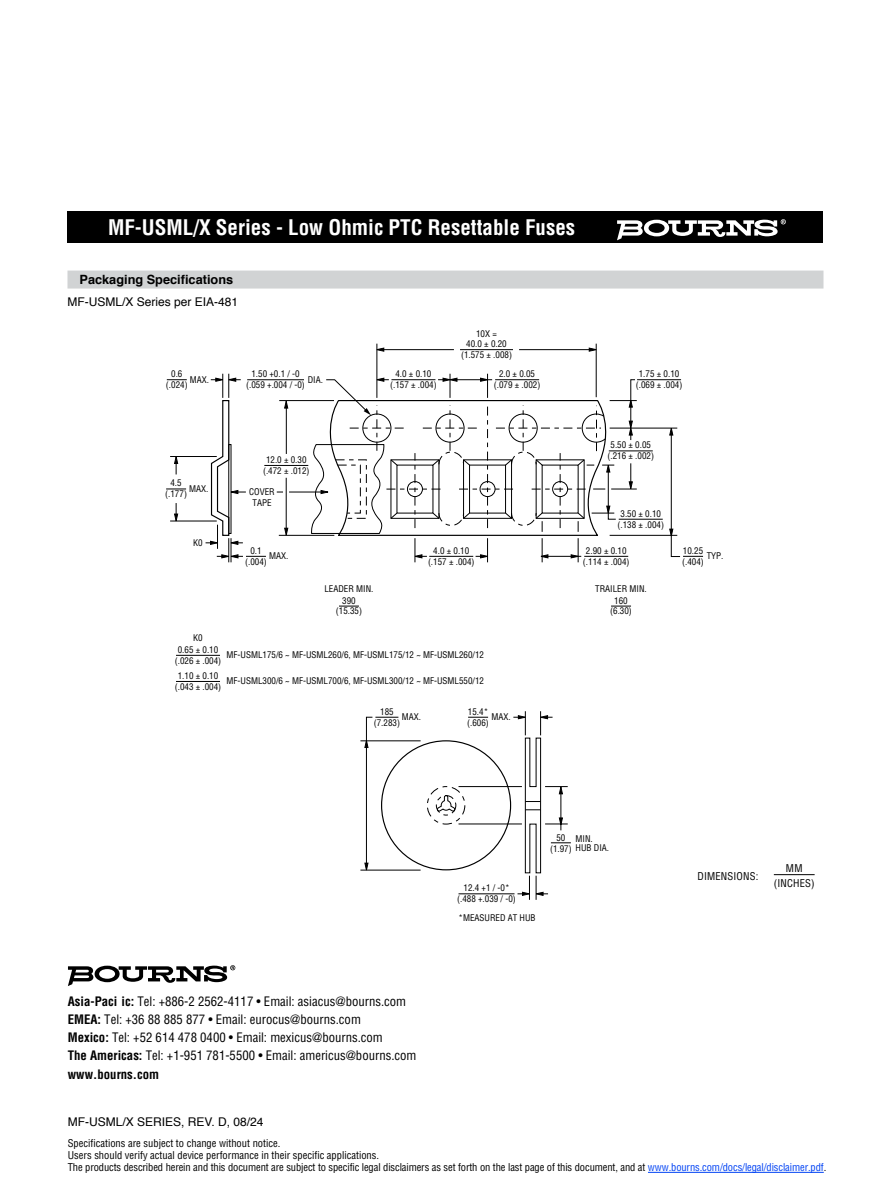
<style>
.page{position:relative;width:891px;height:1188px;background:#fff}
.page>*{position:absolute;margin:0;border:0;box-sizing:border-box;transform-origin:0 0}
.t1{font:700 condensed 21px "Helvetica";color:#fff}
.t2{font:condensed 12.75px/18.3px "Helvetica";color:#000}
.t3{font:700 12.75px "Helvetica";color:#000}
.t4{font:12px "Helvetica";color:#000}
.t5{font:condensed 10.5px/12px "Helvetica";letter-spacing:-.01em;color:#000}
.t6{font:condensed 10.5px/15px "Helvetica";letter-spacing:.02em;color:#000;text-align:center}
.t7{font:condensed 9px/10.8px "Helvetica";color:#000;text-align:center}
.s1{font-weight:700}
.s2{font-family:"Helvetica LT Std";font-weight:700}
.s3{color:#0042f4}
</style>
<div class="page">
<div style="left:68px;top:212px;width:756px;height:31px;background:#000"></div>
<svg style="left:617px;top:219px;width:169px;height:21px"></svg>
<div style="left:68px;top:271px;width:756px;height:18px;background:#d1d3d4"></div>
<div style="left:427px;top:786px;width:38px;height:38px;border:1px dashed #000;border-radius:50%"></div>
<div style="left:436px;top:795px;width:20px;height:20px;border:1px dashed #000;border-radius:50%"></div>
<svg style="left:436px;top:795px;width:20px;height:17px"></svg>
<hr style="left:279px;top:400px;width:55px;height:1px;background:#000">
<hr style="left:279px;top:535px;width:55px;height:1px;background:#000">
<svg style="left:284px;top:400px;width:4px;height:9px"></svg>
<hr style="left:286px;top:478px;width:1px;height:52px;background:#000">
<svg style="left:284px;top:528px;width:4px;height:8px"></svg>
<hr style="left:264px;top:465px;width:44px;height:1px;background:#000">
<hr style="left:176px;top:655px;width:44px;height:1px;background:#000">
<hr style="left:176px;top:681px;width:44px;height:1px;background:#000">
<hr style="left:286px;top:406px;width:1px;height:48px;background:#000">
<hr style="left:377px;top:344px;width:1px;height:54px;background:#000">
<hr style="left:289px;top:492px;width:33px;height:1px;background:#000">
<svg style="left:468px;top:717px;width:20px;height:1px"></svg>
<hr style="left:637px;top:379px;width:44px;height:1px;background:#000">
<hr style="left:610px;top:428px;width:67px;height:1px;background:#000">
<hr style="left:610px;top:535px;width:67px;height:1px;background:#000">
<hr style="left:360px;top:741px;width:61px;height:1px;background:#000">
<hr style="left:360px;top:870px;width:61px;height:1px;background:#000">
<hr style="left:459px;top:786px;width:63px;height:1px;background:#000">
<hr style="left:459px;top:824px;width:63px;height:1px;background:#000">
<svg style="left:513px;top:711px;width:58px;height:189px"></svg>
<hr style="left:170px;top:456px;width:47px;height:1px;background:#000">
<hr style="left:170px;top:521px;width:47px;height:1px;background:#000">
<svg style="left:669px;top:427px;width:34px;height:130px"></svg>
<svg style="left:339px;top:606px;width:20px;height:1px"></svg>
<hr style="left:619px;top:519px;width:44px;height:1px;background:#000">
<hr style="left:609px;top:451px;width:44px;height:1px;background:#000">
<svg style="left:174px;top:457px;width:4px;height:17px"></svg>
<svg style="left:174px;top:503px;width:4px;height:19px"></svg>
<svg style="left:166px;top:489px;width:20px;height:1px"></svg>
<svg style="left:167px;top:379px;width:20px;height:1px"></svg>
<svg style="left:206px;top:374px;width:60px;height:188px"></svg>
<hr style="left:247px;top:379px;width:57px;height:1px;background:#000">
<svg style="left:364px;top:716px;width:34px;height:155px"></svg>
<svg style="left:611px;top:606px;width:20px;height:1px"></svg>
<hr style="left:459px;top:893px;width:56px;height:1px;background:#000">
<hr style="left:596px;top:344px;width:1px;height:53px;background:#000">
<hr style="left:460px;top:349px;width:53px;height:1px;background:#000">
<svg style="left:376px;top:348px;width:8px;height:4px"></svg>
<hr style="left:383px;top:349px;width:71px;height:1px;background:#000">
<svg style="left:589px;top:348px;width:8px;height:4px"></svg>
<hr style="left:519px;top:349px;width:71px;height:1px;background:#000">
<svg style="left:311px;top:374px;width:326px;height:188px"></svg>
<hr style="left:774px;top:874px;width:41px;height:1px;background:#000">
<hr style="left:648px;top:1172px;width:176px;height:1px;background:#0042f4">
<svg style="left:68px;top:965px;width:167px;height:21px"></svg>
<h1 class="t1" style="left:108px;top:215px;width:469px">MF-USML/X Series - Low Ohmic PTC Resettable Fuses</h1>
<h2 class="t3" style="left:80px;top:269px;width:155px">Packaging Specifications</h2>
<h3 class="t4" style="left:68px;top:292px;width:172px">MF-USML/X Series per EIA-481</h3>
<p class="t7" style="left:166px;top:368px;width:23px">0.6 (.024)</p>
<p class="t7" style="left:190px;top:374px;width:21px">MAX.</p>
<p class="t7" style="left:165px;top:478px;width:23px">4.5 (.177)</p>
<p class="t7" style="left:189px;top:483px;width:21px">MAX.</p>
<p class="t7" style="left:193px;top:537px;width:11px">K0</p>
<p class="t7" style="left:193px;top:632px;width:11px">K0</p>
<p class="t7" style="left:246px;top:368px;width:60px">1.50 +0.1 / -0 (.059 +.004 / -0)</p>
<p class="t7" style="left:308px;top:374px;width:17px">DIA.</p>
<p class="t7" style="left:461px;top:328px;width:53px">10X =<br>40.0 ± 0.20 (1.575 ± .008)</p>
<p class="t7" style="left:390px;top:368px;width:48px">4.0 ± 0.10 (.157 ± .004)</p>
<p class="t7" style="left:494px;top:368px;width:48px">2.0 ± 0.05 (.079 ± .002)</p>
<p class="t7" style="left:636px;top:368px;width:48px">1.75 ± 0.10 (.069 ± .004)</p>
<p class="t7" style="left:263px;top:454px;width:48px">12.0 ± 0.30 (.472 ± .012)</p>
<p class="t7" style="left:249px;top:486px;width:27px">COVER<br>TAPE</p>
<p class="t7" style="left:245px;top:545px;width:23px">0.1 (.004)</p>
<p class="t7" style="left:269px;top:551px;width:21px">MAX.</p>
<p class="t7" style="left:324px;top:583px;width:51px">LEADER MIN.</p>
<p class="t7" style="left:336px;top:595px;width:28px">390 (15.35)</p>
<p class="t7" style="left:608px;top:440px;width:48px">5.50 ± 0.05 (.216 ± .002)</p>
<p class="t7" style="left:618px;top:508px;width:48px">3.50 ± 0.10 (.138 ± .004)</p>
<p class="t7" style="left:428px;top:545px;width:48px">4.0 ± 0.10 (.157 ± .004)</p>
<p class="t7" style="left:583px;top:545px;width:48px">2.90 ± 0.10 (.114 ± .004)</p>
<p class="t7" style="left:682px;top:545px;width:23px;text-align:left">10.25 (.404)</p>
<p class="t7" style="left:707px;top:550px;width:18px">TYP.</p>
<p class="t7" style="left:595px;top:583px;width:53px">TRAILER MIN.</p>
<p class="t7" style="left:610px;top:595px;width:23px">160 (6.30)</p>
<p class="t7" style="left:175px;top:644px;width:48px">0.65 ± 0.10 (.026 ± .004)</p>
<p class="t7" style="left:227px;top:649px;width:259px">MF-USML175/6 ~ MF-USML260/6, MF-USML175/12 ~ MF-USML260/12</p>
<p class="t7" style="left:175px;top:670px;width:48px">1.10 ± 0.10 (.043 ± .004)</p>
<p class="t7" style="left:227px;top:675px;width:259px">MF-USML300/6 ~ MF-USML700/6, MF-USML300/12 ~ MF-USML550/12</p>
<p class="t7" style="left:374px;top:706px;width:28px">185 (7.283)</p>
<p class="t7" style="left:402px;top:711px;width:21px">MAX.</p>
<p class="t7" style="left:467px;top:706px;width:23px;text-align:left">15.4* (.606)</p>
<p class="t7" style="left:492px;top:711px;width:21px">MAX.</p>
<p class="t7" style="left:457px;top:882px;width:60px">12.4 +1 / -0* (.488 +.039 / -0)</p>
<p class="t7" style="left:459px;top:912px;width:79px">*MEASURED AT HUB</p>
<p class="t7" style="left:550px;top:832px;width:61px;text-align:left;text-indent:6px">50<br>(1.97) HUB DIA.</p>
<p class="t7" style="left:576px;top:834px;width:19px">MIN.</p>
<p class="t6" style="left:698px;top:868px;width:62px">DIMENSIONS:</p>
<p class="t6" style="left:774px;top:861px;width:42px">MM (INCHES)</p>
<p class="t2" style="left:68px;top:992px;width:350px"><span class="s1">Asia-Paci ic:</span> Tel: +886-2 2562-4117 • Email: asiacus@bourns.com <span class="s1">EMEA:</span> Tel: +36 88 885 877 • Email: eurocus@bourns.com<br><span class="s2">Mexico:</span> Tel: +52 614 478 0400 • Email: mexicus@bourns.com<br><span class="s1">The Americas:</span> Tel: +1-951 781-5500 • Email: americus@bourns.com <span class="s1">www.bourns.com</span></p>
<h3 class="t4" style="left:68px;top:1112px;width:197px">MF-USML/X SERIES, REV. D, 08/24</h3>
<p class="t5" style="left:68px;top:1137px;width:760px">Specifications are subject to change without notice.<br>Users should verify actual device performance in their specific applications.<br>The products described herein and this document are subject to specific legal disclaimers as set forth on the last page of this document, and at <span class="s3">www.bourns.com/docs/legal/disclaimer.pdf</span>.</p>
</div>
